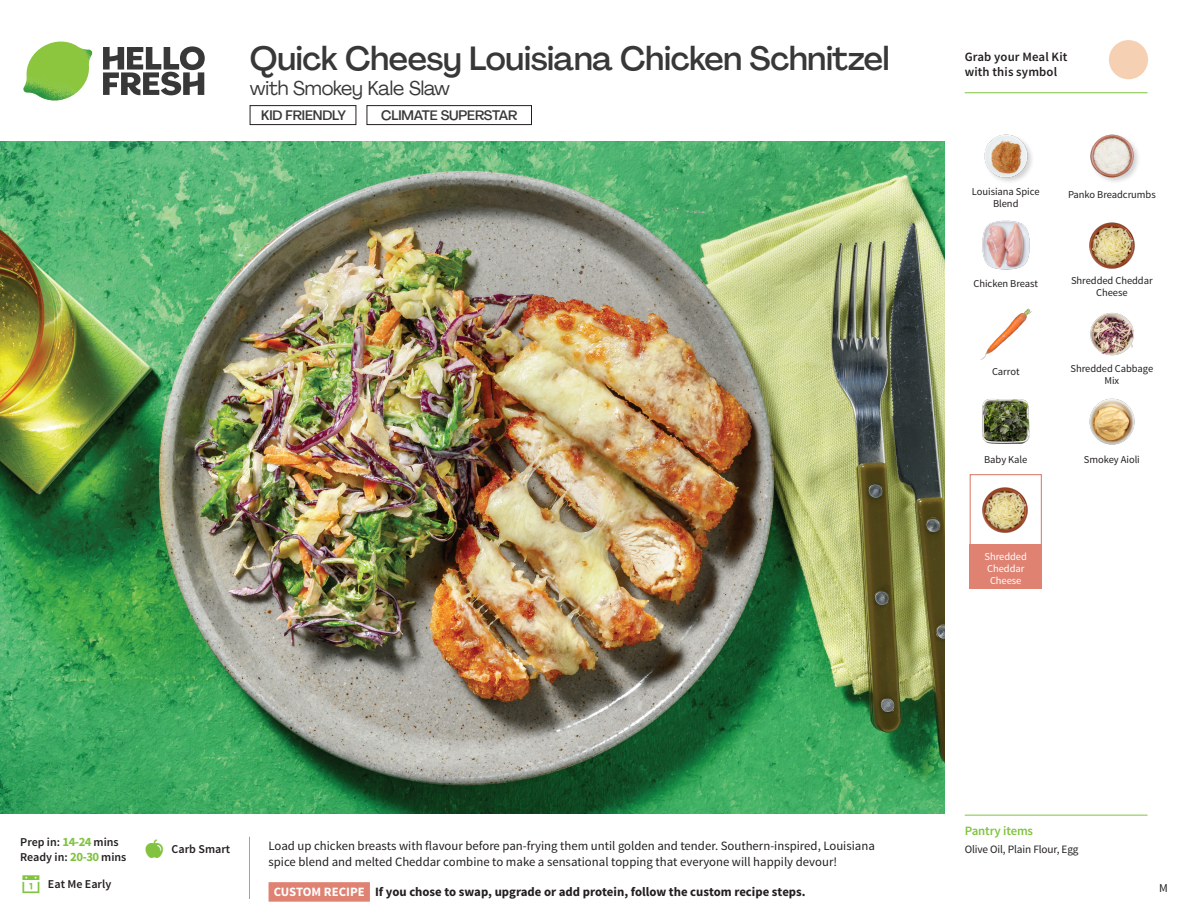
<style>
.page{position:relative;width:1188px;height:918px;background:#fff}
.page>*{position:absolute;margin:0;border:0;box-sizing:border-box;transform-origin:0 0}
._15_Titel_UK{font:500 33px "Agrandir";letter-spacing:-.01em;color:#383839}
._15_Titel_UK-2{font:19.5px "Agrandir";letter-spacing:-.01em;color:#383839}
.t1{font:500 13.5px "Agrandir";letter-spacing:-.01em;color:#383839}
.Step_6_Text_AU{font:12.75px/16.5px "Source Sans Pro";color:#231f20}
.Step_6_Text_AU-2{font:700 12.75px "Source Sans Pro";color:#231f20}
.t2{font:600 12.75px/15px "Source Sans Pro";letter-spacing:.01em;color:#231f20}
._04_Headers_Front{font:600 12.75px "Source Sans Pro";letter-spacing:-.01em;color:#81c340}
._04_Intro{font:600 12px "Source Sans Pro";color:#231f20}
.t3{font:12px "Source Sans Pro";color:#231f20}
._05_Pantry{font:11.25px "Source Sans Pro";letter-spacing:-.01em;color:#231f20}
._18_FRONT_ingredients{font:10.5px/12px "Source Sans Pro";letter-spacing:-.005em;color:#231f20;text-align:center}
._18_FRONT_ingredients-2{font:10.5px/12px "Source Sans Pro";letter-spacing:-.005em;color:#fff}
.s1{font-weight:700;font-size:12.75px;color:#81c340}
.s2{color:#fff}
</style>
<div class="page">
<svg style="left:103px;top:46px;width:102px;height:49px"></svg>
<img style="left:23px;top:42px;width:69px;height:59px">
<svg style="left:249px;top:836px;width:121px;height:66px"></svg>
<img style="left:0;top:142px;width:945px;height:672px">
<div style="left:970px;top:474px;width:72px;height:72px;border:1px solid #df8272"></div>
<div style="left:970px;top:544px;width:72px;height:45px;background:#df8272"></div>
<img style="left:982px;top:487px;width:46px;height:46px">
<div style="left:367px;top:105px;width:165px;height:20px;border:1px solid #231f20"></div>
<div style="left:250px;top:105px;width:106px;height:20px;border:1px solid #231f20"></div>
<img style="left:1090px;top:312px;width:44px;height:44px">
<img style="left:1089px;top:398px;width:46px;height:47px">
<img style="left:982px;top:399px;width:47px;height:45px">
<img style="left:980px;top:308px;width:52px;height:52px">
<img style="left:982px;top:220px;width:48px;height:50px">
<img style="left:1089px;top:222px;width:46px;height:47px">
<img style="left:984px;top:134px;width:48px;height:48px">
<img style="left:1090px;top:134px;width:48px;height:48px">
<hr style="left:965px;top:815px;width:183px;height:1px;background:#81c340">
<svg style="left:1091px;top:40px;width:57px;height:54px"></svg>
<hr style="left:965px;top:92px;width:183px;height:1px;background:#81c340">
<p class="_15_Titel_UK" style="left:250px;top:38px;width:641px">Quick Cheesy Louisiana Chicken Schnitzel</p>
<p class="_15_Titel_UK-2" style="left:250px;top:76px;width:202px">with Smokey Kale Slaw</p>
<p class="t1" style="left:261px;top:107px;width:86px">KID FRIENDLY</p>
<p class="t1" style="left:381px;top:107px;width:138px">CLIMATE SUPERSTAR</p>
<p class="t2" style="left:965px;top:50px;width:104px">Grab your Meal Kit with this symbol</p>
<p class="_18_FRONT_ingredients" style="left:972px;top:186px;width:69px">Louisiana Spice<br>Blend</p>
<p class="_18_FRONT_ingredients" style="left:1068px;top:189px;width:89px">Panko Breadcrumbs</p>
<p class="_18_FRONT_ingredients" style="left:974px;top:277px;width:66px">Chicken Breast</p>
<p class="_18_FRONT_ingredients" style="left:1071px;top:275px;width:83px">Shredded Cheddar<br>Cheese</p>
<p class="_18_FRONT_ingredients" style="left:992px;top:366px;width:29px">Carrot</p>
<p class="_18_FRONT_ingredients" style="left:1071px;top:363px;width:84px">Shredded Cabbage<br>Mix</p>
<p class="_18_FRONT_ingredients" style="left:984px;top:453px;width:45px">Baby Kale</p>
<p class="_18_FRONT_ingredients" style="left:1084px;top:453px;width:57px">Smokey Aioli</p>
<p class="_18_FRONT_ingredients-2" style="left:985px;top:551px;width:44px">Shredded<br>Cheddar<br>Cheese</p>
<p class="_04_Intro" style="left:20px;top:835px;width:100px">Prep in: <span class="s1">14-24</span> mins</p>
<p class="_04_Intro" style="left:20px;top:850px;width:108px">Ready in: <span class="s1">20-30</span> mins</p>
<p class="_04_Intro" style="left:48px;top:876px;width:65px">Eat Me Early</p>
<p class="_04_Intro" style="left:172px;top:841px;width:60px">Carb Smart</p>
<p class="Step_6_Text_AU" style="left:269px;top:838px;width:608px">Load up chicken breasts with flavour before pan-frying them until golden and tender. Southern-inspired, Louisiana spice blend and melted Cheddar combine to make a sensational topping that everyone will happily devour!</p>
<p class="Step_6_Text_AU-2" style="left:274px;top:883px;width:533px"><span class="s2">CUSTOM RECIPE</span> If you chose to swap, upgrade or add protein, follow the custom recipe steps.</p>
<p class="_04_Headers_Front" style="left:965px;top:822px;width:70px">Pantry items</p>
<p class="_05_Pantry" style="left:965px;top:842px;width:115px">Olive Oil, Plain Flour, Egg</p>
<p class="t3" style="left:1159px;top:880px;width:10px">M</p>
</div>
